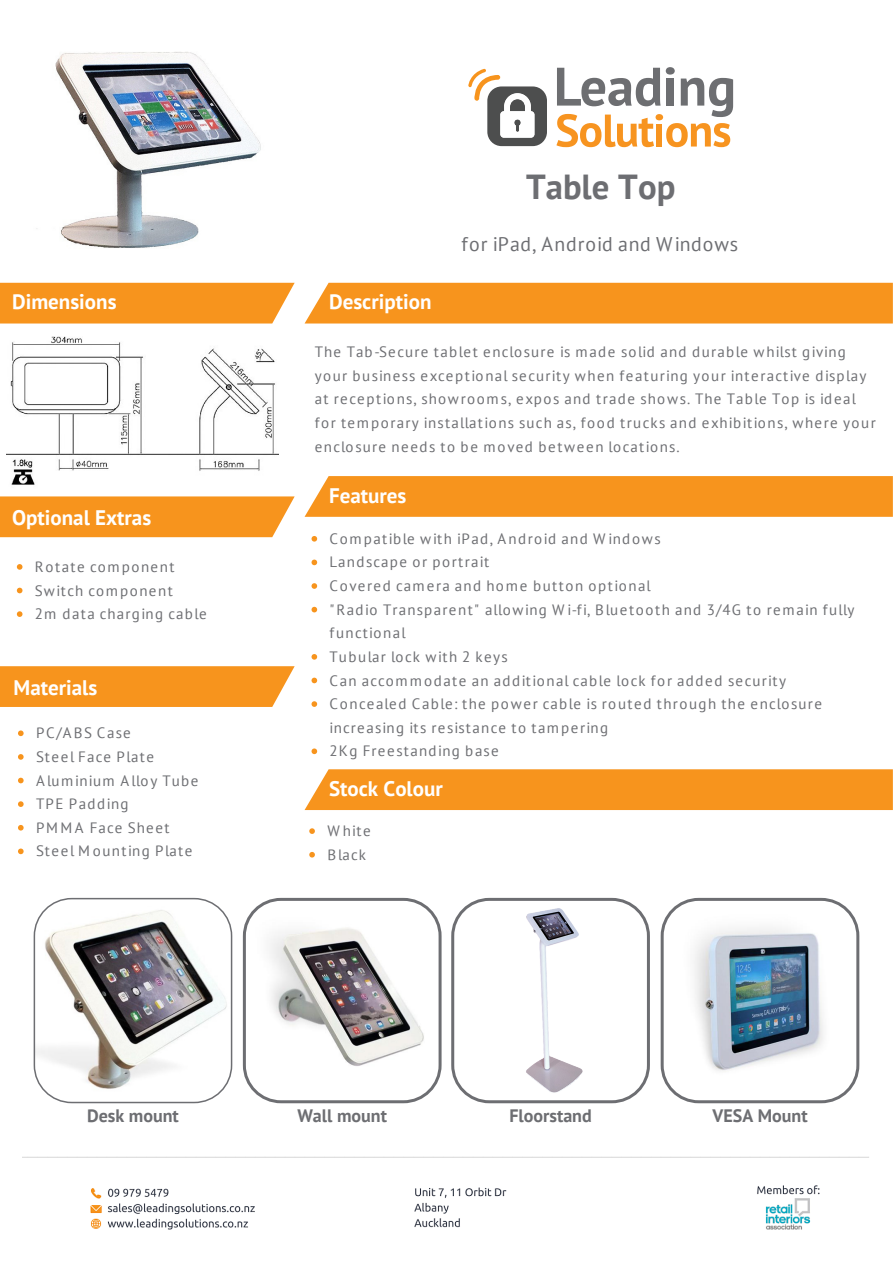
<style>
.page{position:relative;width:893px;height:1263px;background:#fff}
.page>*{position:absolute;margin:0;border:0;box-sizing:border-box;transform-origin:0 0}
.t1{font:700 34.65px "PT Sans";color:#6d6e72}
.t2{font:700 21px "PT Sans";color:#fff}
.t3{font:19.8px "PT Sans";letter-spacing:.045em;color:#6d6e72}
.t4{font:700 18px "PT Sans";color:#6d6e72}
.t5{font:15px/23.5px "PT Sans";letter-spacing:.085em;color:#6d6e72}
</style>
<div class="page">
<img style="left:244px;top:901px;width:196px;height:198px">
<img style="left:472px;top:897px;width:157px;height:207px">
<img style="left:664px;top:897px;width:196px;height:207px">
<img style="left:36px;top:52px;width:225px;height:196px">
<img style="left:7px;top:323px;width:272px;height:162px">
<div style="left:305px;top:283px;width:587px;height:40px;background:#f7941d"></div>
<svg style="left:304px;top:476px;width:588px;height:41px;background:#f79724"></svg>
<div style="left:304px;top:769px;width:588px;height:41px;background:#f7941d"></div>
<div style="left:0;top:283px;width:295px;height:40px;background:#f7941d"></div>
<div style="left:0;top:496px;width:295px;height:41px;background:#f7941d"></div>
<div style="left:0;top:666px;width:295px;height:41px;background:#f7941d"></div>
<svg style="left:311px;top:536px;width:6px;height:5px"></svg>
<svg style="left:311px;top:559px;width:6px;height:6px"></svg>
<svg style="left:311px;top:583px;width:6px;height:6px"></svg>
<svg style="left:311px;top:607px;width:6px;height:5px"></svg>
<svg style="left:311px;top:654px;width:6px;height:5px"></svg>
<svg style="left:311px;top:677px;width:6px;height:6px"></svg>
<svg style="left:311px;top:701px;width:6px;height:6px"></svg>
<svg style="left:311px;top:748px;width:6px;height:6px"></svg>
<svg style="left:18px;top:730px;width:6px;height:6px"></svg>
<svg style="left:18px;top:754px;width:6px;height:6px"></svg>
<svg style="left:18px;top:778px;width:6px;height:5px"></svg>
<svg style="left:18px;top:801px;width:6px;height:6px"></svg>
<svg style="left:18px;top:825px;width:6px;height:5px"></svg>
<svg style="left:18px;top:848px;width:6px;height:6px"></svg>
<svg style="left:17px;top:564px;width:5px;height:6px"></svg>
<svg style="left:17px;top:588px;width:5px;height:5px"></svg>
<svg style="left:17px;top:611px;width:5px;height:6px"></svg>
<img style="left:22px;top:1156px;width:847px;height:74px">
<svg style="left:309px;top:828px;width:6px;height:6px"></svg>
<svg style="left:309px;top:852px;width:6px;height:5px"></svg>
<svg style="left:468px;top:69px;width:79px;height:77px"></svg>
<svg style="left:556px;top:67px;width:177px;height:80px"></svg>
<div style="left:660px;top:898px;width:199px;height:205px;border:3px solid #6d6e72;border-radius:37px"></div>
<div style="left:243px;top:898px;width:198px;height:205px;border:3px solid #6d6e72;border-radius:37px"></div>
<div style="left:451px;top:898px;width:199px;height:205px;border:3px solid #6d6e72;border-radius:37px"></div>
<img style="left:35px;top:899px;width:196px;height:202px">
<h1 class="t1" style="left:526px;top:164px;width:151px">Table Top</h1>
<h2 class="t2" style="left:12px;top:288px;width:106px">Dimensions</h2>
<h2 class="t2" style="left:329px;top:288px;width:104px">Description</h2>
<h3 class="t3" style="left:461px;top:231px;width:278px">for iPad, Android and Windows</h3>
<p class="t5" style="left:315px;top:340px;width:562px">The Tab-Secure tablet enclosure is made solid and durable whilst giving your business exceptional security when featuring your interactive display at receptions, showrooms, expos and trade shows. The Table Top is ideal for temporary installations such as, food trucks and exhibitions, where your enclosure needs to be moved between locations.</p>
<h2 class="t2" style="left:12px;top:503px;width:140px">Optional Extras</h2>
<p class="t5" style="left:35px;top:554px;width:173px">Rotate component<br>Switch component<br>2m data charging cable</p>
<h2 class="t2" style="left:14px;top:673px;width:85px">Materials</h2>
<p class="t5" style="left:36px;top:721px;width:164px">PC/ABS Case<br>Steel Face Plate<br>Aluminium Alloy Tube<br>TPE Padding<br>PMMA Face Sheet<br>Steel Mounting Plate</p>
<h2 class="t2" style="left:329px;top:481px;width:79px">Features</h2>
<p class="t5" style="left:329px;top:526px;width:526px">Compatible with iPad, Android and Windows<br>Landscape or portrait<br>Covered camera and home button optional<br>"Radio Transparent" allowing Wi-fi, Bluetooth and 3/4G to remain fully functional<br>Tubular lock with 2 keys<br>Can accommodate an additional cable lock for added security Concealed Cable: the power cable is routed through the enclosure increasing its resistance to tampering<br>2Kg Freestanding base</p>
<h2 class="t2" style="left:329px;top:774px;width:115px">Stock Colour</h2>
<p class="t5" style="left:327px;top:819px;width:45px">White<br>Black</p>
<p class="t4" style="left:87px;top:1103px;width:93px">Desk mount</p>
<p class="t4" style="left:297px;top:1103px;width:91px">Wall mount</p>
<p class="t4" style="left:509px;top:1103px;width:84px">Floorstand</p>
<p class="t4" style="left:712px;top:1103px;width:97px">VESA Mount</p>
</div>
